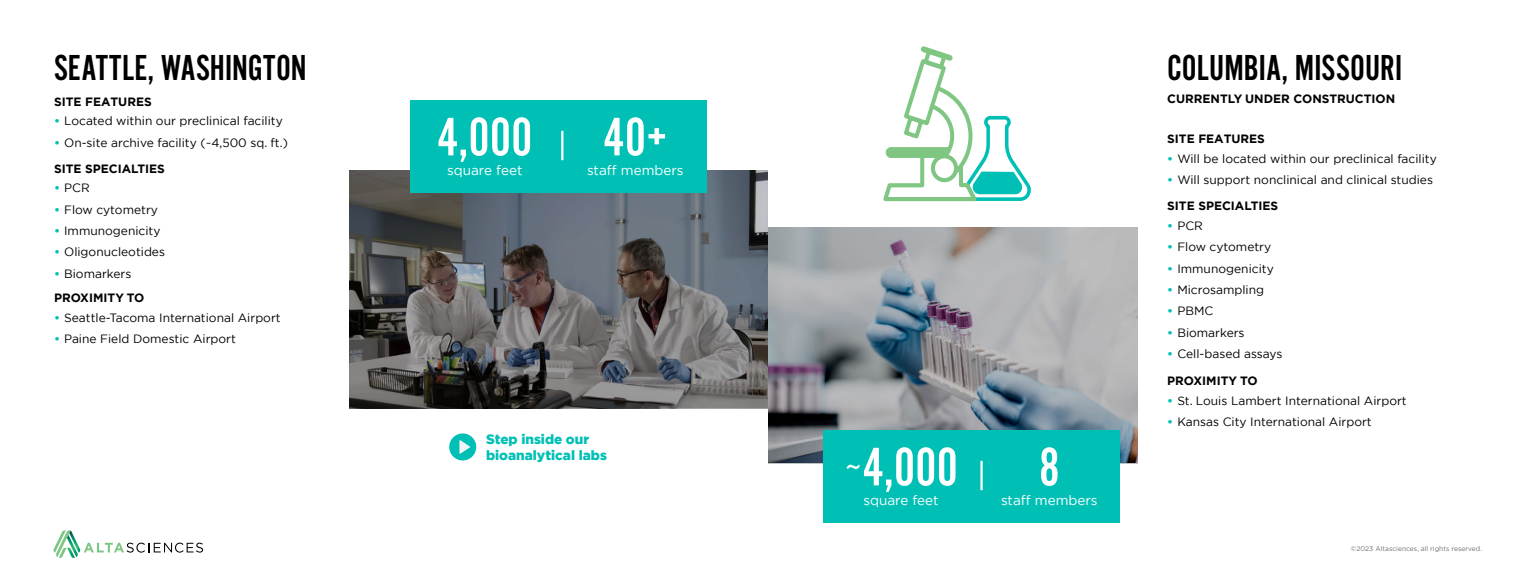
<style>
.page{position:relative;width:1536px;height:577px;background:#fff}
.page>*{position:absolute;margin:0;border:0;box-sizing:border-box;transform-origin:0 0}
.t1{font:56.25px "Alternate Got No 2 D";color:#fff}
.t2{font:37.5px "Alternate Got No 2 D";color:#000}
.t3{font:13.5px "Gotham";color:#fff}
.t4{font:900 13.5px/16.2px "Gotham";color:#00c0b5}
.t5{font:12px/25.9px "Gotham";color:#000}
.t6{font:700 12px "Gotham";color:#000}
.t7{font:6.75px "Gotham";color:#6d6e71}
.s1{font-weight:700;color:#00c0b5}
.s2{font-weight:700}
.s3{font-size:27.75px}
</style>
<div class="page">
<svg style="left:53px;top:530px;width:150px;height:28px"></svg>
<svg style="left:349px;top:170px;width:419px;height:238px;background:#5e6063"></svg>
<svg style="left:768px;top:227px;width:369px;height:236px;background:#979ba1"></svg>
<div style="left:823px;top:430px;width:296px;height:92px;background:#00c0b5"></div>
<div style="left:410px;top:100px;width:297px;height:92px;background:#00c0b5"></div>
<hr style="left:561px;top:131px;width:2px;height:29px;background:#fff">
<svg style="left:883px;top:46px;width:148px;height:155px"></svg>
<div style="left:931px;top:154px;width:27px;height:28px;border:4px solid #7ec681;border-radius:50%"></div>
<div style="left:449px;top:433px;width:27px;height:27px;background:#00c0b5;border-radius:50%"></div>
<svg style="left:459px;top:440px;width:11px;height:13px"></svg>
<hr style="left:980px;top:460px;width:3px;height:30px;background:#fff">
<h2 class="t2" style="left:54px;top:47px;width:254px">SEATTLE, WASHINGTON</h2>
<h2 class="t2" style="left:1167px;top:48px;width:236px">COLUMBIA, MISSOURI</h2>
<p class="t6" style="left:54px;top:94px;width:99px">SITE FEATURES</p>
<p class="t6" style="left:1167px;top:90px;width:230px">CURRENTLY UNDER CONSTRUCTION</p>
<p class="t5" style="left:54px;top:108px;width:230px"><span class="s1">•</span> Located within our preclinical facility</p>
<p class="t5" style="left:54px;top:129px;width:235px"><span class="s1">•</span> On-site archive facility (~4,500 sq. ft.)<br><span class="s2">SITE SPECIALTIES</span></p>
<p class="t5" style="left:54px;top:175px;width:37px"><span class="s1">•</span> PCR</p>
<p class="t5" style="left:54px;top:196px;width:106px"><span class="s1">•</span> Flow cytometry</p>
<p class="t5" style="left:54px;top:217px;width:108px"><span class="s1">•</span> Immunogenicity</p>
<p class="t5" style="left:54px;top:239px;width:113px"><span class="s1">•</span> Oligonucleotides</p>
<p class="t5" style="left:54px;top:260px;width:79px"><span class="s1">•</span> Biomarkers</p>
<h1 class="t1" style="left:437px;top:107px;width:97px">4,000</h1>
<p class="t3" style="left:447px;top:162px;width:77px">square feet</p>
<h1 class="t1" style="left:603px;top:107px;width:66px">40+</h1>
<p class="t3" style="left:587px;top:162px;width:98px">staff members</p>
<p class="t6" style="left:1167px;top:130px;width:99px">SITE FEATURES</p>
<p class="t5" style="left:1167px;top:145px;width:271px"><span class="s1">•</span> Will be located within our preclinical facility</p>
<p class="t5" style="left:1167px;top:167px;width:267px"><span class="s1">•</span> Will support nonclinical and clinical studies<br><span class="s2">SITE SPECIALTIES</span></p>
<p class="t5" style="left:1167px;top:212px;width:37px"><span class="s1">•</span> PCR</p>
<p class="t5" style="left:1167px;top:233px;width:106px"><span class="s1">•</span> Flow cytometry</p>
<p class="t5" style="left:1167px;top:255px;width:108px"><span class="s1">•</span> Immunogenicity</p>
<p class="t5" style="left:1167px;top:276px;width:98px"><span class="s1">•</span> Microsampling</p>
<p class="t5" style="left:1167px;top:297px;width:48px"><span class="s1">•</span> PBMC</p>
<p class="t5" style="left:1167px;top:319px;width:79px"><span class="s1">•</span> Biomarkers</p>
<p class="t5" style="left:1167px;top:340px;width:117px"><span class="s1">•</span> Cell-based assays</p>
<p class="t6" style="left:1167px;top:372px;width:92px">PROXIMITY TO</p>
<p class="t5" style="left:1167px;top:387px;width:241px"><span class="s1">•</span> St. Louis Lambert International Airport</p>
<p class="t5" style="left:1167px;top:408px;width:206px"><span class="s1">•</span> Kansas City International Airport</p>
<p class="t6" style="left:54px;top:289px;width:92px">PROXIMITY TO</p>
<p class="t5" style="left:54px;top:304px;width:228px"><span class="s1">•</span> Seattle-Tacoma International Airport</p>
<p class="t5" style="left:54px;top:326px;width:183px"><span class="s1">•</span> Paine Field Domestic Airport</p>
<p class="t4" style="left:486px;top:431px;width:122px">Step inside our bioanalytical labs</p>
<h1 class="t1" style="left:844px;top:436px;width:115px"><span class="s3">~</span>4,000</h1>
<p class="t3" style="left:863px;top:491px;width:77px">square feet</p>
<h1 class="t1" style="left:1038px;top:436px;width:23px">8</h1>
<p class="t3" style="left:1001px;top:491px;width:98px">staff members</p>
<p class="t7" style="left:1351px;top:544px;width:133px">©2023 Altasciences, all rights reserved.</p>
</div>
